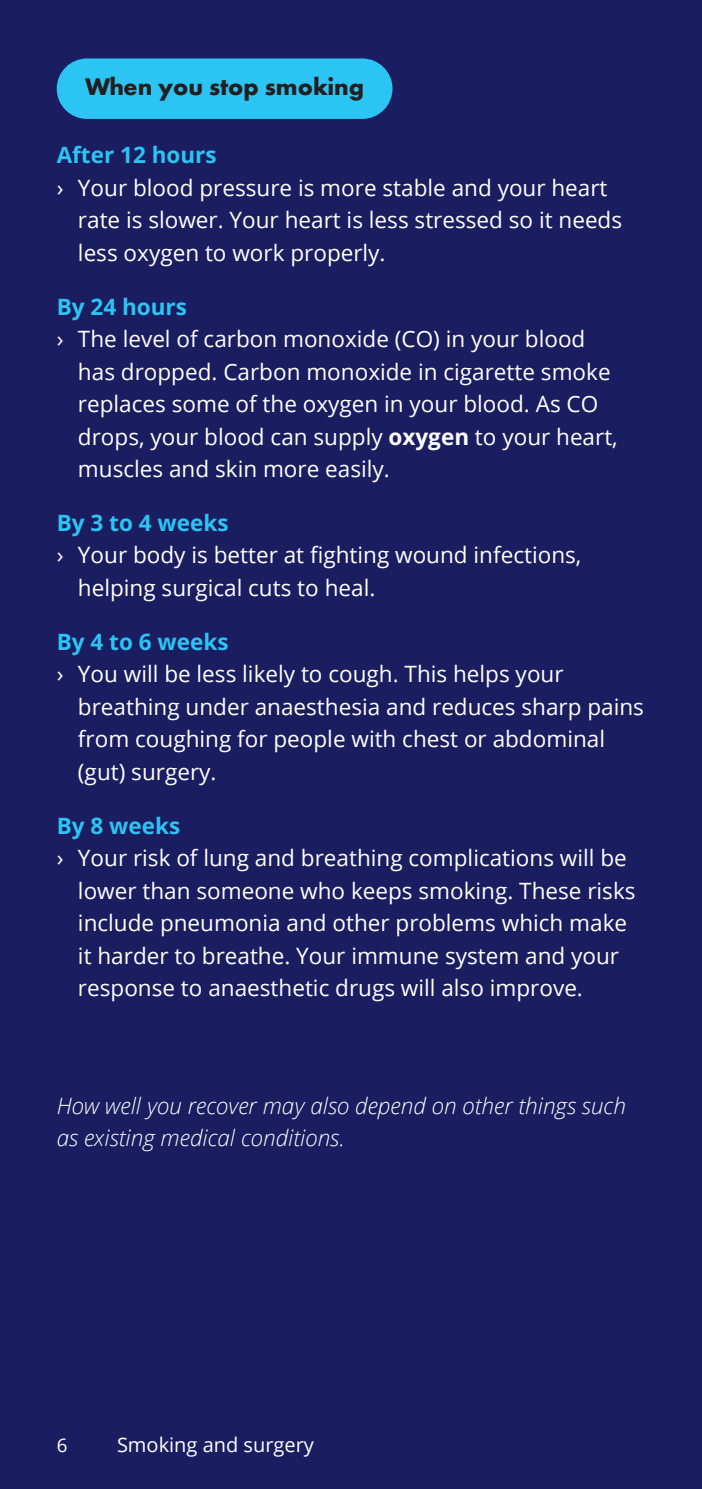
<style>
.page{position:relative;width:702px;height:1489px;background:#fff}
.page>*{position:absolute;margin:0;border:0;box-sizing:border-box;transform-origin:0 0}
.Capsule_Blue_New{font:700 25px "Futura PT";color:#231f20}
.t1{font:22.5px/32.5px "Open Sans";color:#fff}
.Body{font:italic 300 22.5px/32.5px "Open Sans";color:#fff}
.Body-2{font:700 22.5px "Open Sans";color:#2bc4f3}
.t2{font:20px "Open Sans";color:#fff}
.Body-3{font:18.75px "Open Sans";color:#fff}
.s1{font-weight:700}
</style>
<div class="page">
<div style="left:0;top:0;width:702px;height:1488px;background:#1b1d61"></div>
<div style="left:57px;top:58px;width:335px;height:61px;background:#2bc4f3;border-radius:30px"></div>
<p class="Capsule_Blue_New" style="left:85px;top:71px;width:280px">When you stop smoking</p>
<p class="Body-2" style="left:57px;top:139px;width:161px">After 12 hours</p>
<p class="t1" style="left:78px;top:171px;width:545px;text-indent:-21px">› Your blood pressure is more stable and your heart rate is slower. Your heart is less stressed so it needs less oxygen to work properly.</p>
<p class="Body-2" style="left:57px;top:290px;width:132px">By 24 hours</p>
<p class="t1" style="left:78px;top:322px;width:541px;text-indent:-21px">› The level of carbon monoxide (CO) in your blood has dropped. Carbon monoxide in cigarette smoke replaces some of the oxygen in your blood. As CO drops, your blood can supply <span class="s1">oxygen</span> to your heart, muscles and skin more easily.</p>
<p class="Body-2" style="left:57px;top:507px;width:173px">By 3 to 4 weeks</p>
<p class="t1" style="left:78px;top:538px;width:505px;text-indent:-21px">› Your body is better at fighting wound infections, helping surgical cuts to heal.</p>
<p class="Body-2" style="left:57px;top:625px;width:173px">By 4 to 6 weeks</p>
<p class="t1" style="left:78px;top:657px;width:567px;text-indent:-21px">› You will be less likely to cough. This helps your breathing under anaesthesia and reduces sharp pains from coughing for people with chest or abdominal (gut) surgery.</p>
<p class="Body-2" style="left:57px;top:809px;width:125px">By 8 weeks</p>
<p class="t1" style="left:78px;top:841px;width:559px;text-indent:-21px">› Your risk of lung and breathing complications will be lower than someone who keeps smoking. These risks include pneumonia and other problems which make it harder to breathe. Your immune system and your response to anaesthetic drugs will also improve.</p>
<p class="Body" style="left:57px;top:1088px;width:570px">How well you recover may also depend on other things such as existing medical conditions.</p>
<p class="Body-3" style="left:57px;top:1432px;width:12px">6</p>
<p class="t2" style="left:117px;top:1430px;width:198px">Smoking and surgery</p>
</div>
